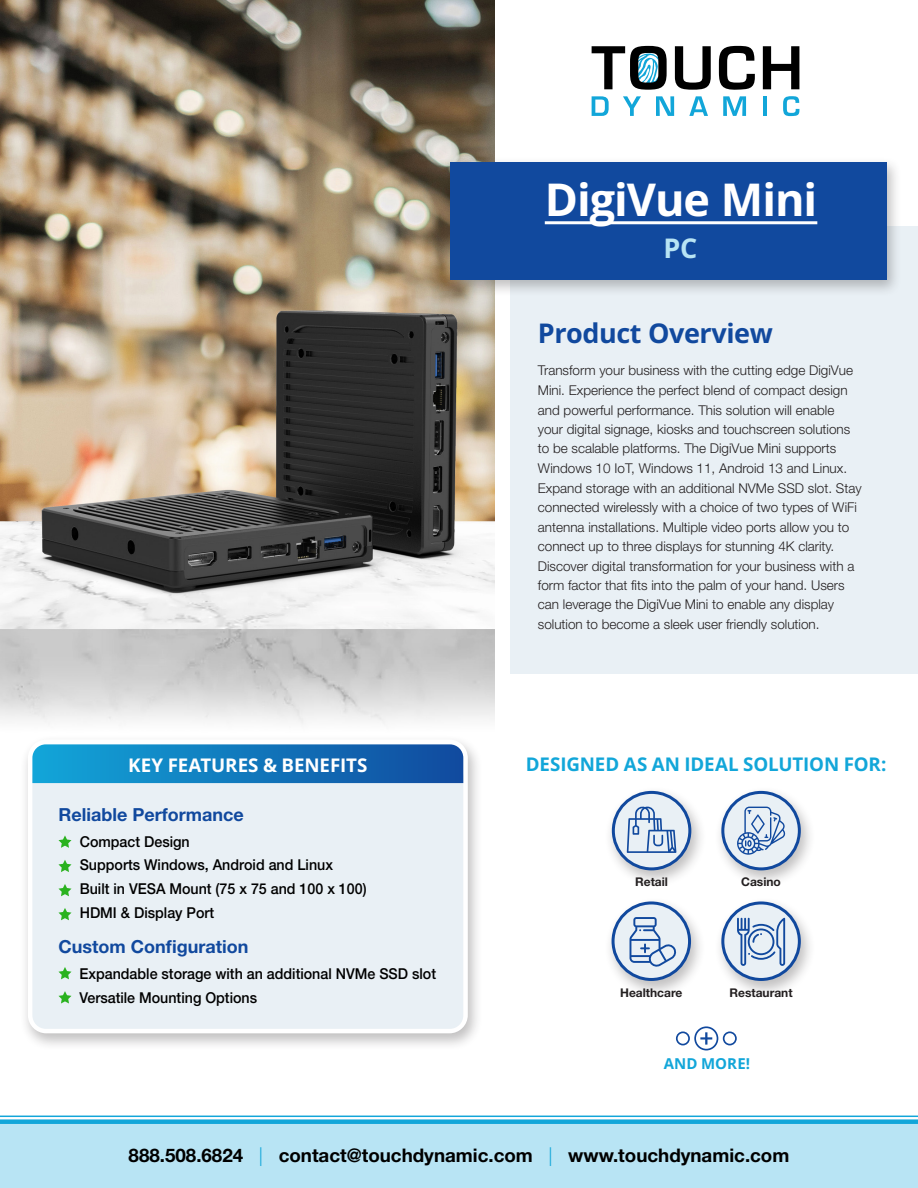
<style>
.page{position:relative;width:918px;height:1188px;background:#fff}
.page>*{position:absolute;margin:0;border:0;box-sizing:border-box;transform-origin:0 0}
.t1{font:700 45px "Open Sans";letter-spacing:-.025em;color:#fff}
.t2{font:700 27px "Open Sans";letter-spacing:-.015em;color:#11499e}
.t3{font:700 27px "Open Sans";color:#b8e4f4}
.t4{font:700 18.75px "Helvetica Neue LT Std";color:#000}
.t5{font:700 18.75px "Open Sans";letter-spacing:-.01em;color:#12a6d9}
.t6{font:700 18.75px "Open Sans";letter-spacing:-.005em;color:#fff}
.t7{font:700 18px "Helvetica Neue LT Std";color:#11499e}
.t8{font:500 15px/23.9px "Helvetica Neue LT Std";color:#000;scale:.95 1}
.t9{font:700 15px "Open Sans";color:#12a6d9}
.t10{font:300 13.5px/19.4px "Helvetica Neue LT Std";color:#231f20}
.t11{font:700 12px "Helvetica Neue LT Std";color:#231f20}
.s1{font-weight:300;color:#12a6d9}
</style>
<div class="page">
<div style="left:0;top:1123px;width:918px;height:65px;background:#b8e4f4"></div>
<div style="left:0;top:1119px;width:918px;height:5px;background:#12a6d9"></div>
<hr style="left:0;top:1116px;width:918px;height:1px;background:#12a6d9">
<div style="left:510px;top:226px;width:408px;height:447px;background:#e9f0f5"></div>
<img style="left:0;top:0;width:495px;height:724px">
<div style="left:442px;top:157px;width:460px;height:140px;background:#231f20;opacity:.28"></div>
<div style="left:450px;top:162px;width:437px;height:117px;background:#11499e"></div>
<div style="left:20px;top:734px;width:463px;height:317px;background:#231f20;opacity:.28"></div>
<div style="left:28px;top:740px;width:440px;height:293px;background:#fff;border-radius:18px"></div>
<div style="left:32px;top:764px;width:431px;height:265px;background:#e9f0f5;border-radius:14px"></div>
<svg style="left:32px;top:744px;width:431px;height:39px;background:#1579bc"></svg>
<svg style="left:592px;top:46px;width:75px;height:44px"></svg>
<svg style="left:675px;top:46px;width:36px;height:44px"></svg>
<svg style="left:719px;top:46px;width:36px;height:44px"></svg>
<svg style="left:763px;top:46px;width:36px;height:43px"></svg>
<svg style="left:592px;top:96px;width:17px;height:20px"></svg>
<svg style="left:623px;top:96px;width:18px;height:20px"></svg>
<svg style="left:656px;top:96px;width:18px;height:20px"></svg>
<svg style="left:689px;top:96px;width:19px;height:20px"></svg>
<svg style="left:723px;top:96px;width:23px;height:20px"></svg>
<hr style="left:763px;top:96px;width:4px;height:20px;background:#12a6d9">
<svg style="left:783px;top:96px;width:17px;height:20px"></svg>
<svg style="left:58px;top:835px;width:13px;height:13px"></svg>
<div style="left:714px;top:786px;width:102px;height:102px;background:#231f20;opacity:.28"></div>
<svg style="left:723px;top:792px;width:76px;height:77px;background:#d0dcea"></svg>
<div style="left:721px;top:791px;width:80px;height:79px;border:3px solid #11499e;border-radius:50%"></div>
<div style="left:604px;top:897px;width:102px;height:102px;background:#231f20;opacity:.28"></div>
<svg style="left:613px;top:903px;width:77px;height:76px;background:#cfdcea"></svg>
<div style="left:612px;top:901px;width:79px;height:80px;border:3px solid #11499e;border-radius:50%"></div>
<div style="left:714px;top:897px;width:102px;height:102px;background:#231f20;opacity:.28"></div>
<svg style="left:723px;top:903px;width:76px;height:76px;background:#d2deeb"></svg>
<div style="left:721px;top:901px;width:80px;height:80px;border:3px solid #11499e;border-radius:50%"></div>
<svg style="left:58px;top:860px;width:13px;height:12px"></svg>
<svg style="left:58px;top:884px;width:13px;height:12px"></svg>
<svg style="left:58px;top:908px;width:13px;height:12px"></svg>
<svg style="left:58px;top:967px;width:13px;height:12px"></svg>
<svg style="left:58px;top:991px;width:13px;height:13px"></svg>
<svg style="left:676px;top:1026px;width:61px;height:24px"></svg>
<div style="left:604px;top:786px;width:102px;height:102px;background:#231f20;opacity:.28"></div>
<svg style="left:613px;top:792px;width:77px;height:77px;background:#cedbea"></svg>
<div style="left:612px;top:791px;width:79px;height:79px;border:3px solid #11499e;border-radius:50%"></div>
<svg style="left:627px;top:806px;width:49px;height:47px;background:#afc3dd"></svg>
<svg style="left:737px;top:807px;width:49px;height:48px;background:#b3c6df"></svg>
<svg style="left:737px;top:918px;width:48px;height:48px;background:#a8bedb"></svg>
<svg style="left:630px;top:917px;width:47px;height:51px;background:#b7c9e1"></svg>
<hr style="left:545px;top:221px;width:272px;height:3px;background:#fff">
<p class="t1" style="left:545px;top:169px;width:274px">DigiVue Mini</p>
<p class="t3" style="left:663px;top:230px;width:35px">PC</p>
<p class="t6" style="left:128px;top:752px;width:241px">KEY FEATURES &amp; BENEFITS</p>
<p class="t7" style="left:58px;top:804px;width:187px">Reliable Performance</p>
<p class="t8" style="left:80px;top:829px;width:304px">Compact Design<br>Supports Windows, Android and Linux<br>Built in VESA Mount (75 x 75 and 100 x 100)<br>HDMI &amp; Display Port</p>
<p class="t7" style="left:58px;top:935px;width:191px">Custom Configuration</p>
<p class="t8" style="left:79px;top:961px;width:377px">Expandable storage with an additional NVMe SSD slot</p>
<p class="t8" style="left:79px;top:985px;width:189px">Versatile Mounting Options</p>
<p class="t2" style="left:538px;top:315px;width:236px">Product Overview</p>
<p class="t10" style="left:538px;top:360px;width:317px">Transform your business with the cutting edge DigiVue Mini. Experience the perfect blend of compact design and powerful performance. This solution will enable your digital signage, kiosks and touchscreen solutions to be scalable platforms. The DigiVue Mini supports</p>
<p class="t10" style="left:538px;top:459px;width:325px">Windows 10 IoT, Windows 11, Android 13 and Linux.<br>Expand storage with an additional NVMe SSD slot. Stay connected wirelessly with a choice of two types of WiFi antenna installations. Multiple video ports allow you to connect up to three displays for stunning 4K clarity.<br>Discover digital transformation for your business with a form factor that fits into the palm of your hand. Users can leverage the DigiVue Mini to enable any display</p>
<p class="t10" style="left:538px;top:615px;width:283px">solution to become a sleek user friendly solution.</p>
<p class="t5" style="left:526px;top:752px;width:362px">DESIGNED AS AN IDEAL SOLUTION FOR:</p>
<p class="t11" style="left:635px;top:875px;width:34px">Retail</p>
<p class="t11" style="left:741px;top:875px;width:41px">Casino</p>
<p class="t11" style="left:620px;top:985px;width:64px">Healthcare</p>
<p class="t11" style="left:730px;top:985px;width:65px">Restaurant</p>
<p class="t9" style="left:664px;top:1053px;width:88px">AND MORE!</p>
<h3 class="t4" style="left:129px;top:1144px;width:662px">888.508.6824 <span class="s1">|</span> contact@touchdynamic.com <span class="s1">|</span> www.touchdynamic.com</h3>
</div>
